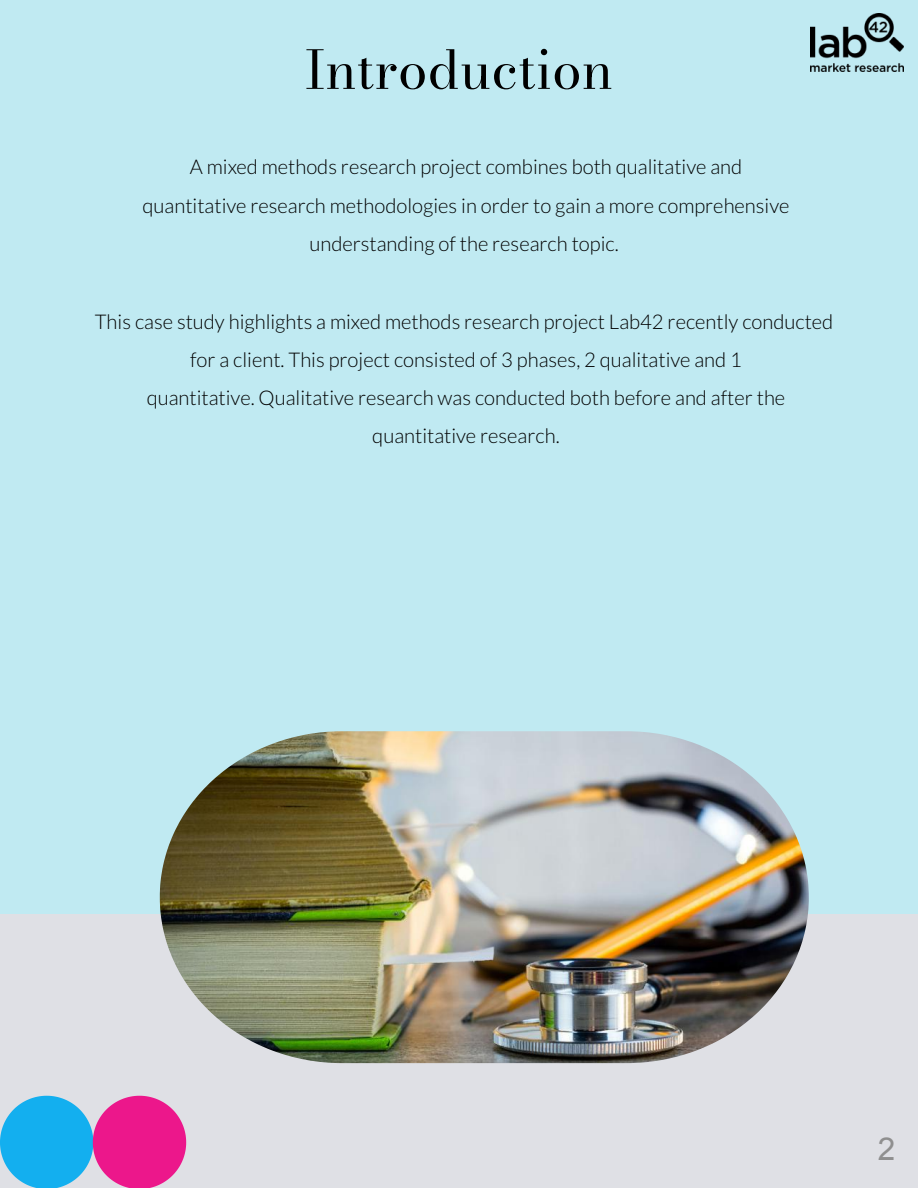
<style>
.page{position:relative;width:918px;height:1188px;background:#c0eaf2}
.page>*{position:absolute;margin:0;border:0;box-sizing:border-box;transform-origin:0 0}
.t1{font:52.8px "Bodoni Moda 11 pt";color:#000}
.t2{font:31.5px "Arial";color:#8f8f8f}
.t3{font:300 20.25px/38.2px "Lato";color:#000;text-align:center}
</style>
<div class="page">
<div style="left:0;top:915px;width:918px;height:273px;background:#dfe0e5"></div>
<img style="left:160px;top:731px;width:649px;height:332px">
<svg style="left:0;top:1096px;width:186px;height:92px"></svg>
<img style="left:810px;top:14px;width:93px;height:58px">
<h1 class="t1" style="left:305px;top:29px;width:310px">Introduction</h1>
<p class="t3" style="left:143px;top:147px;width:648px">A mixed methods research project combines both qualitative and quantitative research methodologies in order to gain a more comprehensive understanding of the research topic.</p>
<p class="t3" style="left:95px;top:302px;width:740px">This case study highlights a mixed methods research project Lab42 recently conducted for a client. This project consisted of 3 phases, 2 qualitative and 1<br>quantitative. Qualitative research was conducted both before and after the quantitative research.</p>
<h2 class="t2" style="left:878px;top:1131px;width:19px">2</h2>
</div>
